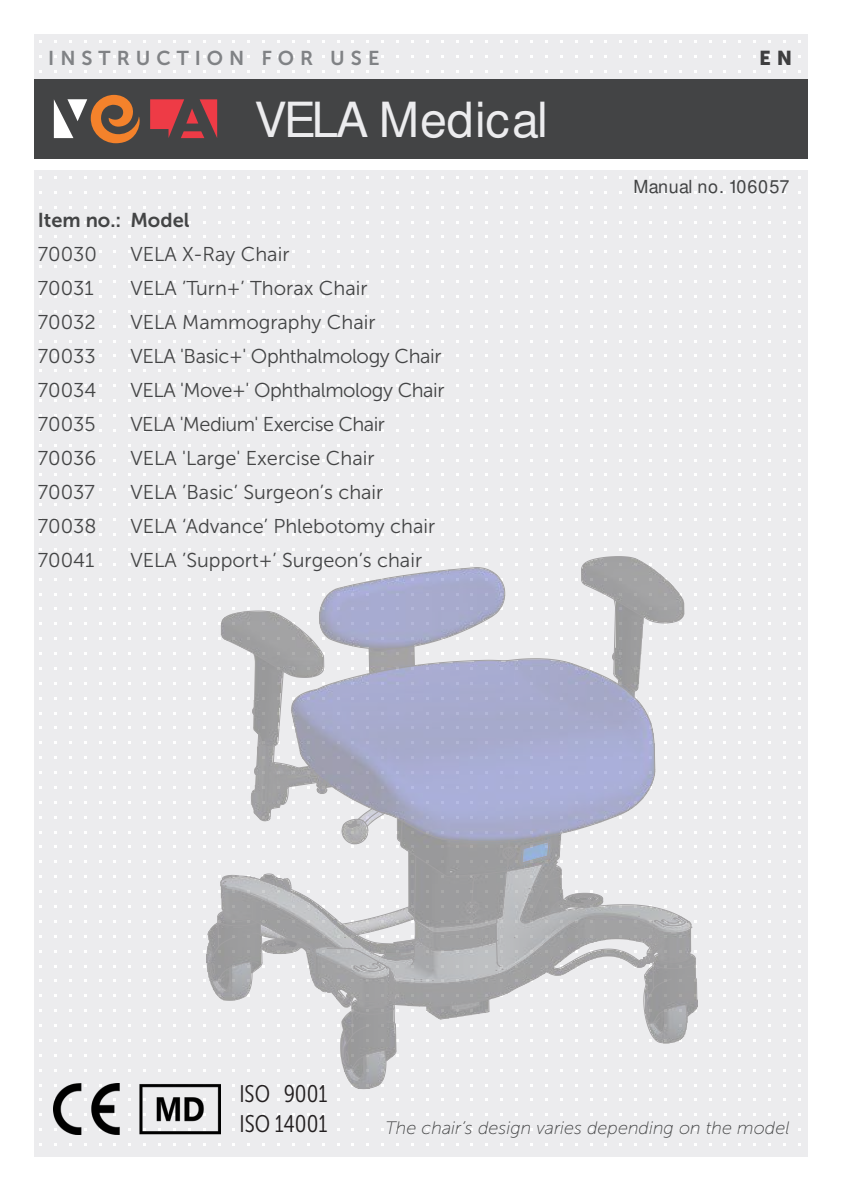
<style>
.page{position:relative;width:842px;height:1191px;background:#fff}
.page>*{position:absolute;margin:0;border:0;box-sizing:border-box;transform-origin:0 0}
.t1{font:48.4px "Museo Sans 100";letter-spacing:-.005em;color:#ececee}
.t2{font:24px/30px "Museo Sans Cond 300";color:#231f20}
.t3{font:20px "Museo Sans 300";color:#434445}
.t4{font:20px "Museo Sans 300";letter-spacing:-.02em;color:#434445}
.t5{font:20px "Museo Sans 300";letter-spacing:-.025em;color:#434445}
.t6{font:20px "Museo Sans 700";letter-spacing:.3em;color:#808285}
.t7{font:20px "Museo Sans 700";color:#434445}
.t8{font:20px "Museo Sans 900";color:#3e3e3f}
.t9{font:italic 18px "Museo Sans 100";color:#434445}
.t10{font:18px "Museo Sans 100";letter-spacing:.025em;color:#434445}
</style>
<div class="page">
<div style="left:34px;top:170px;width:774px;height:987px;background:#ececee"></div>
<div style="left:34px;top:34px;width:774px;height:45px;background:#ececee"></div>
<div style="left:34px;top:79px;width:774px;height:80px;background:#434445"></div>
<svg style="left:73px;top:99px;width:14px;height:22px"></svg>
<svg style="left:186px;top:108px;width:12px;height:16px"></svg>
<svg style="left:200px;top:99px;width:17px;height:39px"></svg>
<svg style="left:184px;top:131px;width:20px;height:7px"></svg>
<svg style="left:54px;top:99px;width:19px;height:39px"></svg>
<svg style="left:150px;top:99px;width:34px;height:39px"></svg>
<svg style="left:90px;top:95px;width:50px;height:48px"></svg>
<img style="left:218px;top:563px;width:479px;height:524px">
<svg style="left:483px;top:860px;width:13px;height:14px"></svg>
<svg style="left:483px;top:1012px;width:6px;height:14px"></svg>
<svg style="left:628px;top:625px;width:16px;height:38px"></svg>
<svg style="left:605px;top:625px;width:17px;height:38px"></svg>
<svg style="left:218px;top:607px;width:106px;height:77px"></svg>
<svg style="left:575px;top:556px;width:109px;height:69px"></svg>
<svg style="left:619px;top:770px;width:36px;height:48px"></svg>
<svg style="left:571px;top:663px;width:82px;height:67px"></svg>
<svg style="left:649px;top:726px;width:6px;height:48px"></svg>
<svg style="left:483px;top:831px;width:32px;height:17px"></svg>
<svg style="left:299px;top:666px;width:106px;height:141px;background:#adb0ca"></svg>
<svg style="left:319px;top:824px;width:33px;height:39px"></svg>
<svg style="left:337px;top:818px;width:30px;height:30px"></svg>
<svg style="left:483px;top:874px;width:13px;height:46px"></svg>
<svg style="left:319px;top:563px;width:186px;height:83px"></svg>
<svg style="left:351px;top:637px;width:16px;height:18px"></svg>
<svg style="left:367px;top:593px;width:206px;height:80px"></svg>
<svg style="left:694px;top:1005px;width:4px;height:12px"></svg>
<svg style="left:694px;top:958px;width:3px;height:54px"></svg>
<svg style="left:688px;top:1004px;width:6px;height:37px"></svg>
<svg style="left:203px;top:874px;width:137px;height:127px"></svg>
<svg style="left:483px;top:991px;width:26px;height:21px"></svg>
<svg style="left:483px;top:994px;width:4px;height:18px"></svg>
<svg style="left:483px;top:973px;width:13px;height:11px"></svg>
<svg style="left:496px;top:840px;width:62px;height:157px"></svg>
<svg style="left:483px;top:920px;width:14px;height:32px"></svg>
<svg style="left:690px;top:916px;width:6px;height:3px"></svg>
<svg style="left:621px;top:935px;width:28px;height:32px"></svg>
<svg style="left:649px;top:919px;width:47px;height:78px"></svg>
<svg style="left:515px;top:813px;width:106px;height:169px"></svg>
<svg style="left:337px;top:1012px;width:58px;height:77px"></svg>
<svg style="left:245px;top:875px;width:79px;height:107px;background:#acadae"></svg>
<svg style="left:545px;top:831px;width:58px;height:80px"></svg>
<svg style="left:570px;top:890px;width:120px;height:37px"></svg>
<svg style="left:262px;top:935px;width:45px;height:47px"></svg>
<svg style="left:307px;top:903px;width:60px;height:109px"></svg>
<svg style="left:248px;top:652px;width:51px;height:169px"></svg>
<svg style="left:316px;top:771px;width:72px;height:47px"></svg>
<svg style="left:262px;top:873px;width:57px;height:34px"></svg>
<svg style="left:367px;top:809px;width:116px;height:253px"></svg>
<svg style="left:629px;top:943px;width:59px;height:100px"></svg>
<img style="left:53px;top:1083px;width:168px;height:51px">
<p class="t6" style="left:48px;top:50px;width:333px">INSTRUCTION FOR USE</p>
<h1 class="t1" style="left:255px;top:101px;width:295px">VELA Medical</h1>
<p class="t7" style="left:38px;top:212px;width:153px">Item no.: Model</p>
<p class="t3" style="left:38px;top:246px;width:61px">70030</p>
<p class="t3" style="left:130px;top:246px;width:161px">VELA X-Ray Chair</p>
<p class="t3" style="left:38px;top:281px;width:57px">70031</p>
<p class="t3" style="left:130px;top:281px;width:239px">VELA ’Turn+’ Thorax Chair</p>
<p class="t3" style="left:38px;top:315px;width:59px">70032</p>
<p class="t3" style="left:130px;top:315px;width:247px">VELA Mammography Chair</p>
<p class="t3" style="left:38px;top:349px;width:59px">70033</p>
<p class="t4" style="left:130px;top:349px;width:313px">VELA 'Basic+' Ophthalmology Chair</p>
<p class="t3" style="left:38px;top:383px;width:60px">70034</p>
<p class="t4" style="left:130px;top:383px;width:316px">VELA 'Move+' Ophthalmology Chair</p>
<p class="t3" style="left:38px;top:417px;width:59px">70035</p>
<p class="t5" style="left:130px;top:417px;width:256px">VELA 'Medium' Exercise Chair</p>
<p class="t3" style="left:38px;top:451px;width:60px">70036</p>
<p class="t3" style="left:130px;top:451px;width:246px">VELA 'Large' Exercise Chair</p>
<p class="t3" style="left:38px;top:485px;width:59px">70037</p>
<p class="t3" style="left:130px;top:485px;width:254px">VELA ’Basic’ Surgeon’s chair</p>
<p class="t3" style="left:38px;top:519px;width:60px">70038</p>
<p class="t3" style="left:130px;top:519px;width:306px">VELA ‘Advance’ Phlebotomy chair</p>
<p class="t3" style="left:38px;top:553px;width:58px">70041</p>
<p class="t3" style="left:130px;top:553px;width:293px">VELA ’Support+’ Surgeon’s chair</p>
<p class="t8" style="left:759px;top:46px;width:35px">E N</p>
<p class="t10" style="left:634px;top:179px;width:157px">Manual no. 106057</p>
<p class="t2" style="left:239px;top:1080px;width:90px">ISO 9001<br>ISO 14001</p>
<p class="t9" style="left:385px;top:1121px;width:406px">The chair’s design varies depending on the model</p>
</div>
